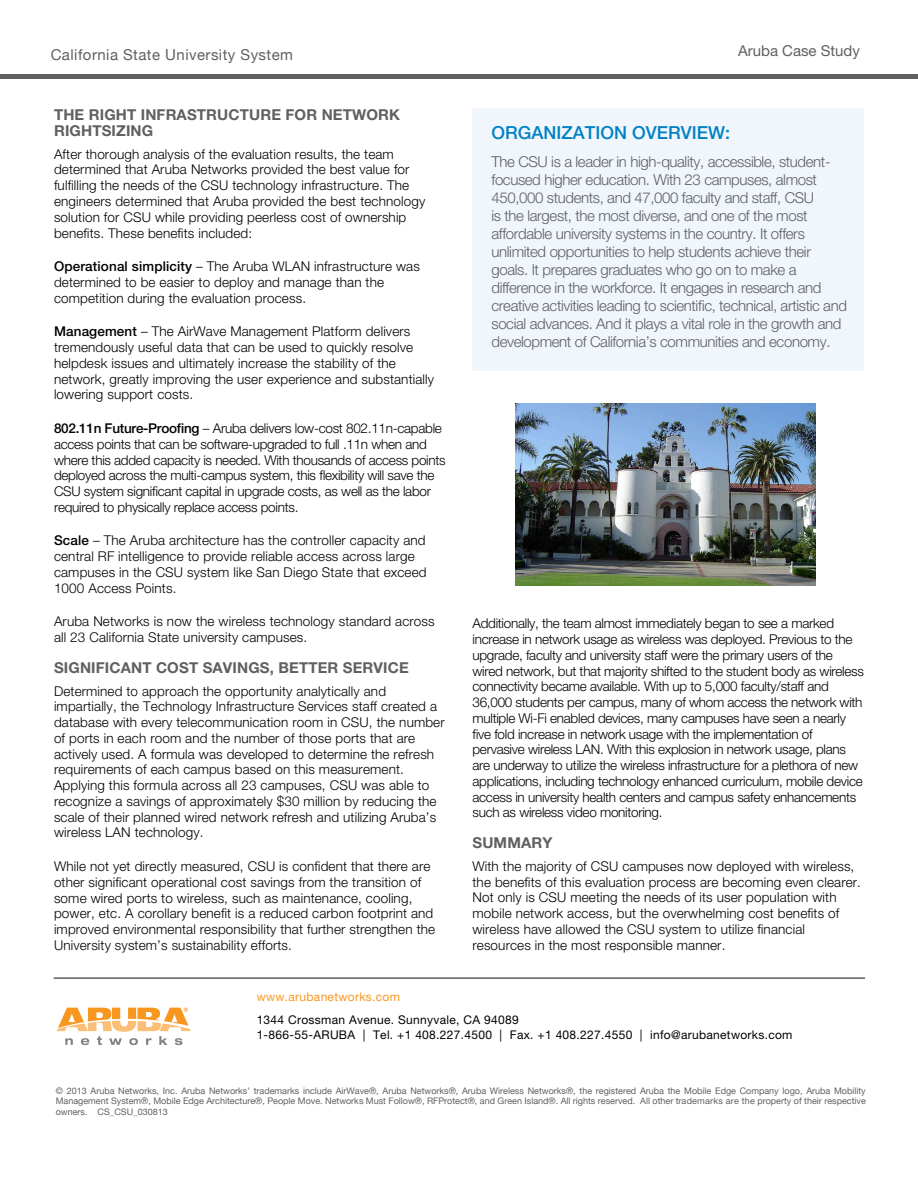
<style>
.page{position:relative;width:918px;height:1188px;background:#fff}
.page>*{position:absolute;margin:0;border:0;box-sizing:border-box;transform-origin:0 0}
.t1{font:500 18px "Helvetica Neue";color:#0081c6}
.t2{font:300 15px/18px "Helvetica Neue";letter-spacing:-.025em;color:#5e6062}
.t3{font:700 15px/16.5px "Helvetica Neue";letter-spacing:.01em;color:#5e6062}
.t4{font:15px "Helvetica Neue";letter-spacing:.03em;color:#5e6062}
.t5{font:15px "Helvetica Neue LT Std";color:#5e6062}
.t6{font:300 13.5px/15.8px "Helvetica Neue";letter-spacing:.01em;color:#000}
.t7{font:300 13.5px/15.8px "Helvetica Neue";letter-spacing:-.02em;color:#000}
.t8{font:12px/15px "Helvetica Neue LT Std";letter-spacing:.025em;color:#000}
.t9{font:12px "Helvetica Neue LT Std";letter-spacing:.025em;color:#f89720}
.t10{font:9px/10.5px "Helvetica Neue";color:#5e6062;text-align:justify}
.s1{font-weight:500}
.s2{font-family:"Helvetica Neue LT Std"}
</style>
<div class="page">
<hr style="left:0;top:74px;width:918px;height:4px;background:#5e6062">
<svg style="left:57px;top:1008px;width:134px;height:37px"></svg>
<hr style="left:54px;top:977px;width:811px;height:2px;background:#5e6062">
<div style="left:472px;top:108px;width:392px;height:262px;background:#f0f6fb"></div>
<img style="left:515px;top:404px;width:300px;height:181px">
<p class="t4" style="left:51px;top:45px;width:244px">California State University System</p>
<p class="t5" style="left:738px;top:42px;width:123px">Aruba Case Study</p>
<p class="t3" style="left:54px;top:106px;width:348px">THE RIGHT IN FRASTRUCTU RE FOR NETWORK<br>RIGHTSIZING</p>
<p class="t6" style="left:54px;top:146px;width:373px">After thorough analysis of the evaluation results, the team determined that Aruba Networks provided the best value for fulfilling the needs of the CSU technology infrastructure. The engineers determined that Aruba provided the best technology solution for CSU while providing peerless cost of ownership benefits. These benefits included:</p>
<p class="t6" style="left:54px;top:258px;width:367px"><span class="s1">Operational simplicity</span> – The Aruba WLAN infrastructure was determined to be easier to deploy and manage than the competition during the evaluation process.</p>
<p class="t6" style="left:54px;top:323px;width:382px"><span class="s1">Management</span> – The AirWave Management Platform delivers tremendously useful data that can be used to quickly resolve helpdesk issues and ultimately increase the stability of the network, greatly improving the user experience and substantially lowering support costs.</p>
<p class="t7" style="left:54px;top:420px;width:393px"><span class="s1">802.11n Future-Proofing</span> – Aruba delivers low-cost 802.11n-capable access points that can be software-upgraded to full .11n when and where this added capacity is needed. With thousands of access points deployed across the multi-campus system, this flexibility will save the CSU system significant capital in upgrade costs, as well as the labor required to physically replace access points.</p>
<p class="t6" style="left:54px;top:532px;width:374px"><span class="s1">Scale</span> – The Aruba architecture has the controller capacity and central RF intelligence to provide reliable access across large campuses in the CSU system like San Diego State that exceed 1000 Access Points.</p>
<p class="t6" style="left:54px;top:613px;width:382px">Aruba Networks is now the wireless technology standard across all 23 California State university campuses.</p>
<p class="t3" style="left:54px;top:659px;width:78px">SIGNIFICANT</p>
<p class="t3" style="left:156px;top:659px;width:254px">COST SAVINGS, BETTER SERVICE</p>
<p class="t6" style="left:54px;top:683px;width:392px">Determined to approach the opportunity analytically and impartially, the Technology Infrastructure Services staff created a database with every telecommunication room in CSU, the number of ports in each room and the number of those ports that are actively used. A formula was developed to determine the refresh requirements of each campus based on this measurement.<br>Applying this formula across all 23 campuses, CSU was able to recognize a savings of approximately $30 million by reducing the scale of their planned wired network refresh and utilizing Aruba’s wireless LAN technology.</p>
<p class="t6" style="left:54px;top:858px;width:383px">While not yet directly measured, CSU is confident that there are other significant operational cost savings from the transition of some wired ports to wireless, such as maintenance, cooling, power, etc. A corollary benefit is a reduced carbon footprint and improved environmental responsibility that further strengthen the University system’s sustainability efforts.</p>
<p class="t9" style="left:257px;top:990px;width:145px">www.arubanetworks.com</p>
<h1 class="t1" style="left:492px;top:122px;width:240px">organi zati on overview:</h1>
<p class="t2" style="left:492px;top:152px;width:357px">The CSU is a leader in high-quality, accessible, student&shy;focused higher education. With 23 campuses, almost 450,000 students, and 47,000 faculty and staff, CSU<br>is the largest, the most diverse, and one of the most affordable university systems in the country. It offers unlimited opportunities to help students achieve their goals. It prepares graduates who go on to make a difference in the workforce. It engages in research and creative activities leading to scientific, technical, artistic and social advances. And it plays a vital role in the growth and development of California’s communities and economy.</p>
<p class="t7" style="left:472px;top:615px;width:393px">Additionally, the team almost immediately began to see a marked increase in network usage as wireless was deployed. Previous to the upgrade, faculty and university staff were the primary users of the wired network, but that majority shifted to the student body as wireless connectivity became available. With up to 5,000 faculty/staff and 36,000 students per campus, many of whom access the network with multiple Wi-Fi enabled devices, many campuses have seen a nearly five fold increase in network usage with the implementation of pervasive wireless LAN. With this explosion in network usage, plans are underway to utilize the wireless infrastructure for a plethora of new applications, including technology enhanced curriculum, mobile device access in university health centers and campus safety enhancements such as wireless video monitoring.</p>
<p class="t3" style="left:472px;top:835px;width:82px">SU MMARY</p>
<p class="t6" style="left:472px;top:858px;width:390px">With the majority of CSU campuses now deployed with wireless, the benefits of this evaluation process are becoming even clearer.<br>Not only is CSU meeting the needs of its user population with mobile network access, but the overwhelming cost benefits of wireless have allowed the CSU system to utilize financial resources in the most responsible manner.</p>
<p class="t8" style="left:257px;top:1012px;width:537px">1344 Crossman Avenue. Sunnyvale, CA 94089<br>1-866-55-ARUBA | Tel. +1 408.227.4500 | Fax. +1 408.227.4550 | info@arubanetworks.com</p>
<p class="t10" style="left:56px;top:1085px;width:812px">© 2013 Aruba Networks, Inc. Aruba Networks’ trademarks include AirWave®, Aruba Networks®, Aruba Wireless Networks®, the registered Aruba the Mobile Edge Company logo, Aruba Mobility Management System®, Mobile Edge Architecture®, People Move. Networks Must Follow®, RFProtect®, and Green Island®. All rights reserved. All other tr<span class="s2">ademarks are th</span>e property of their respective owners. CS_CSU_030813</p>
</div>
